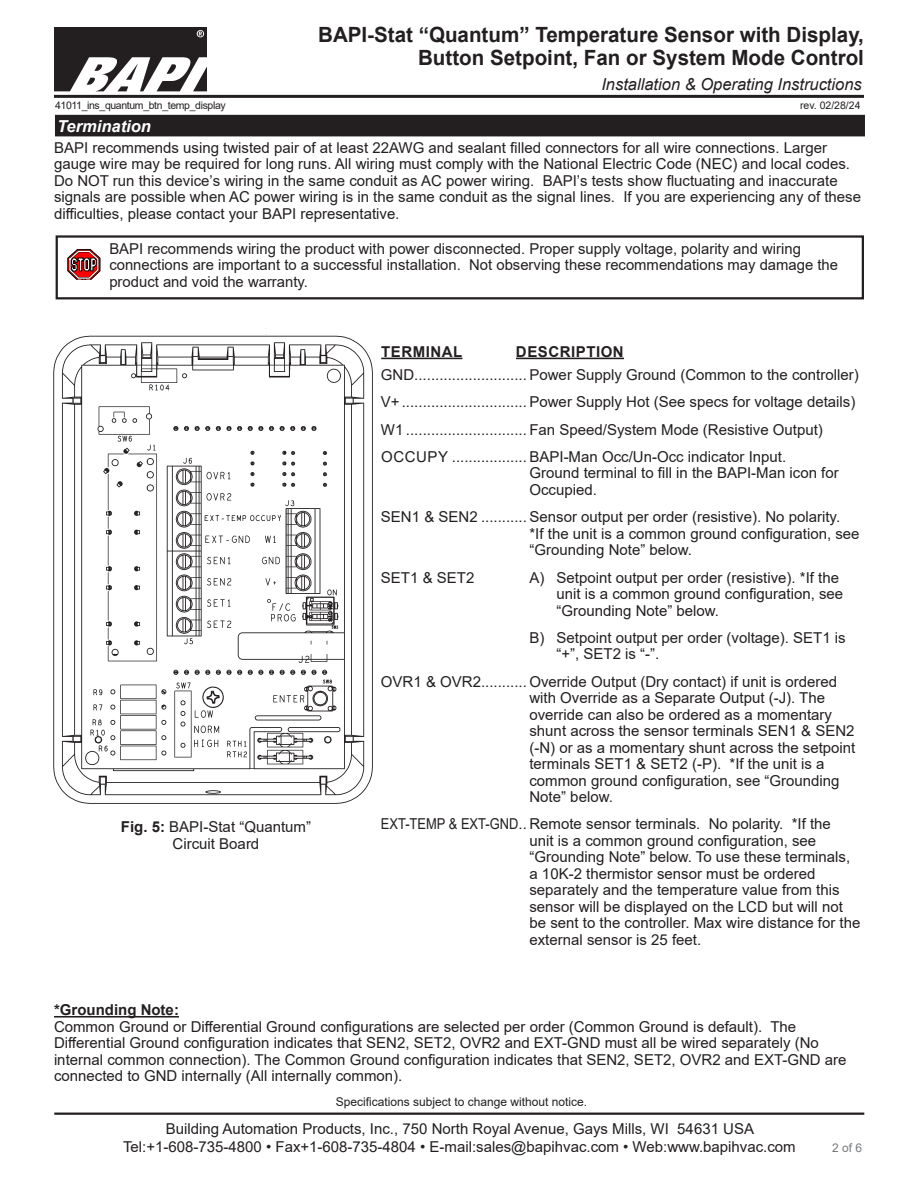
<style>
.page{position:relative;width:918px;height:1188px;background:#fff}
.page>*{position:absolute;margin:0;border:0;box-sizing:border-box;transform-origin:0 0}
.t1{font:700 21px/22.5px "Arial";color:#231f20;text-align:right}
.t2{font:italic 16.5px "Arial";color:#231f20}
.Datasheet_Section_Title{font:italic 700 16.5px "Arial";color:#fff}
.t3{font:15px/16.5px "Arial";color:#231f20}
.t4{font:15px/16.5px "Arial";color:#231f20;scale:.86 1}
.t5{font:700 15px "Arial";letter-spacing:.035em;color:#231f20}
.t6{font:700 15px "Arial";color:#231f20}
.t7{font:12px "Arial";color:#231f20}
.t8{font:12px "Arial";color:#787a7d}
.t9{font:10.5px "Arial";letter-spacing:-.035em;color:#231f20}
.s1{font-family:"Times New Roman"}
.s2{font-weight:700}
</style>
<div class="page">
<hr style="left:54px;top:1113px;width:810px;height:2px;background:#231f20">
<img style="left:54px;top:27px;width:152px;height:64px">
<hr style="left:54px;top:95px;width:810px;height:3px;background:#231f20">
<img style="left:53px;top:328px;width:320px;height:476px">
<div style="left:56px;top:116px;width:808px;height:20px;background:#231f20"></div>
<div style="left:55px;top:115px;width:810px;height:21px;border:2px solid #231f20"></div>
<hr style="left:381px;top:358px;width:81px;height:1px;background:#231f20">
<hr style="left:516px;top:358px;width:108px;height:1px;background:#231f20">
<hr style="left:54px;top:1016px;width:125px;height:2px;background:#231f20">
<div style="left:56px;top:235px;width:808px;height:64px;border:2px solid #231f20"></div>
<svg style="left:68px;top:249px;width:32px;height:30px"></svg>
<h1 class="t1" style="left:318px;top:24px;width:547px">BAPI-Stat “Quantum” Temperature Sensor with Display,<br>Button Setpoint, Fan or System Mode Control</h1>
<p class="t2" style="left:601px;top:73px;width:262px">Installation &amp; Operating Instructions</p>
<p class="t9" style="left:55px;top:98px;width:172px">41011_ins_quantum_btn_temp_display</p>
<p class="t9" style="left:800px;top:98px;width:62px">rev. 02/28/24</p>
<p class="Datasheet_Section_Title" style="left:57px;top:115px;width:95px">Termination</p>
<p class="t3" style="left:54px;top:139px;width:809px">BAPI recommends using twisted pair of at least 22AWG and sealant filled connectors for all wire connections. Larger gauge wire may be required for long runs. All wiring must comply with the National Electric Code (NEC) and local codes.<br>Do NOT run this device’s wiring in the same conduit as AC power wiring. BAPI’s tests show fluctuating and inaccurate signals are possible when AC power wiring is in the same conduit as the signal lines. If you are experiencing any of these difficulties, please contact your BAPI representative<span class="s1">.</span></p>
<p class="t3" style="left:109px;top:240px;width:730px">BAPI recommends wiring the product with power disconnected. Proper supply voltage, polarity and wiring connections are important to a successful installation. Not observing these recommendations may damage the product and void the warranty.</p>
<p class="t3" style="left:121px;top:819px;width:192px;text-align:center"><span class="s2">Fig. 5:</span> BAPI-Stat “Quantum”<br>Circuit Board</p>
<p class="t5" style="left:381px;top:341px;width:83px">TERMINAL</p>
<p class="t5" style="left:516px;top:341px;width:109px">DESCRIPTION</p>
<p class="t3" style="left:381px;top:366px;width:35px">GND</p>
<p class="t3" style="left:529px;top:366px;width:331px">Power Supply Ground (Common to the controller)</p>
<p class="t3" style="left:381px;top:394px;width:20px">V+</p>
<p class="t3" style="left:529px;top:394px;width:327px">Power Supply Hot (See specs for voltage details)</p>
<p class="t3" style="left:381px;top:421px;width:24px">W1</p>
<p class="t3" style="left:529px;top:421px;width:295px">Fan Speed/System Mode (Resistive Output)</p>
<p class="t3" style="left:381px;top:448px;width:68px">OCCUPY</p>
<p class="t3" style="left:529px;top:448px;width:311px">BAPI-Man Occ/Un-Occ indicator Input.<br>Ground terminal to fill in the BAPI-Man icon for<br>Occupied.</p>
<p class="t3" style="left:381px;top:509px;width:98px">SEN1 &amp; SEN2</p>
<p class="t3" style="left:529px;top:509px;width:332px">Sensor output per order (resistive). No polarity.<br>*If the unit is a common ground configuration, see “Grounding Note” below.</p>
<p class="t3" style="left:381px;top:569px;width:95px">SET1 &amp; SET2</p>
<p class="t3" style="left:556px;top:569px;width:288px;text-indent:-27px">A) Setpoint output per order (resistive). *If the unit is a common ground configuration, see “Grounding Note” below.</p>
<p class="t3" style="left:556px;top:629px;width:291px;text-indent:-27px">B) Setpoint output per order (voltage). SET1 is “+”, SET2 is “-”.</p>
<p class="t3" style="left:381px;top:673px;width:102px">OVR1 &amp; OVR2</p>
<p class="t3" style="left:529px;top:673px;width:327px">Override Output (Dry contact) if unit is ordered with Override as a Separate Output (-J). The override can also be ordered as a momentary shunt across the sensor terminals SEN1 &amp; SEN2 (-N) or as a momentary shunt across the setpoint terminals SET1 &amp; SET2 (-P). *If the unit is a common ground configuration, see “Grounding Note” below.</p>
<p class="t4" style="left:529px;top:816px;width:386px;text-indent:-148px">EXT-TEMP &amp; EXT-GND Remote sensor terminals. No polarity. *If the<br>unit is a common ground configuration, see “Grounding Note” below. To use these terminals, a 10K-2 thermistor sensor must be ordered separately and the temperature value from this sensor will be displayed on the LCD but will not be sent to the controller. Max wire distance for the external sensor is 25 feet.</p>
<p class="t6" style="left:54px;top:999px;width:126px">*Grounding Note:</p>
<p class="t3" style="left:54px;top:1018px;width:794px">Common Ground or Differential Ground configurations are selected per order (Common Ground is default). The Differential Ground configuration indicates that SEN2, SET2, OVR2 and EXT-GND must all be wired separately (No internal common connection). The Common Ground configuration indicates that SEN2, SET2, OVR2 and EXT-GND are connected to GND internally (All internally common).</p>
<p class="t7" style="left:336px;top:1094px;width:253px">Specifications subject to change without notice.</p>
<p class="t3" style="left:123px;top:1119px;width:674px;line-height:18px;text-align:center">Building Automation Products, Inc., 750 North Royal Avenue, Gays Mills, WI 54631 USA<br>Tel:+1-608-735-4800 • Fax+1-608-735-4804 • E-mail:sales@bapihvac.com • Web:www.bapihvac.com</p>
<p class="t8" style="left:832px;top:1139px;width:32px">2 of 6</p>
</div>
